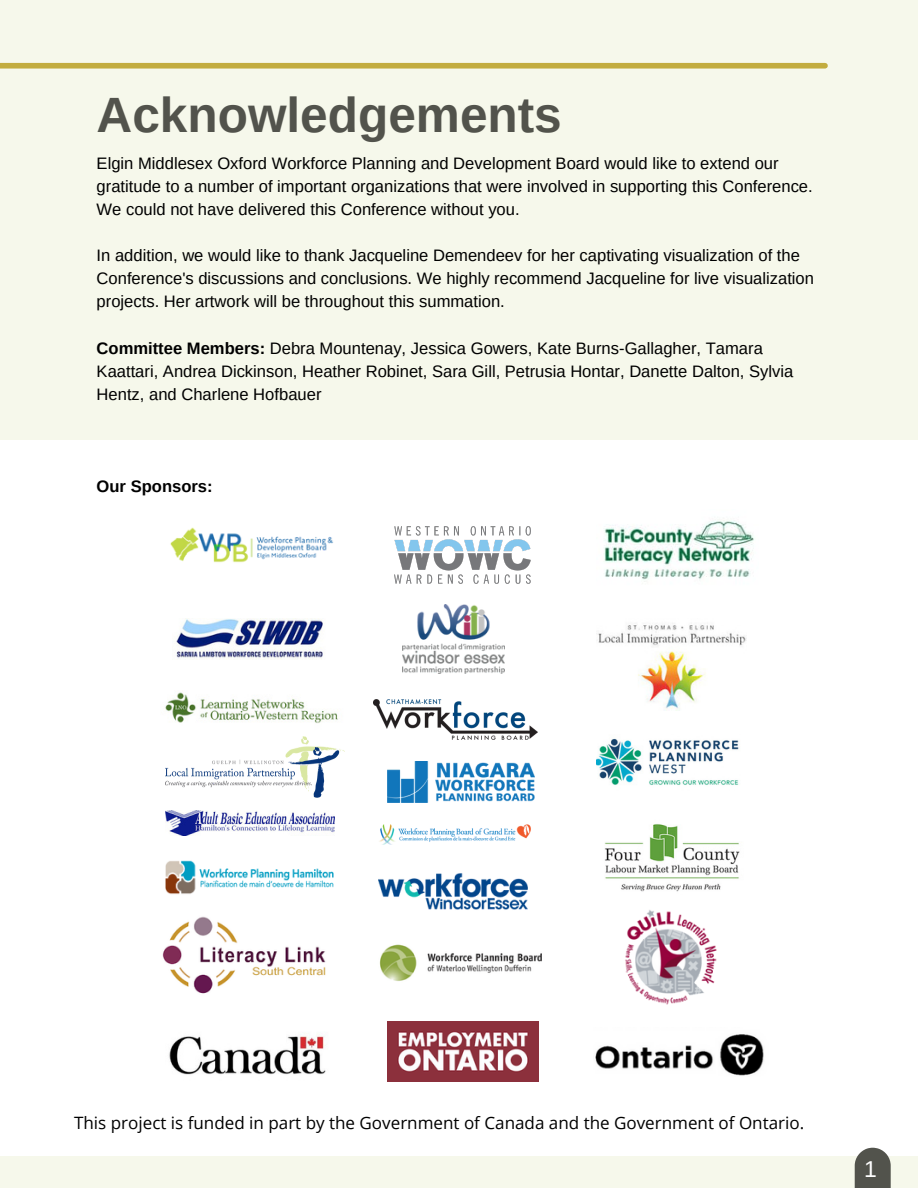
<style>
.page{position:relative;width:918px;height:1188px;background:#f6f8eb}
.page>*{position:absolute;margin:0;border:0;box-sizing:border-box;transform-origin:0 0}
.t1{font:700 49.65px "Arimo";color:#52534c}
.t2{font:22.95px "Arimo";color:#fff}
.t3{font:17.1px "Open Sans";color:#000}
.t4{font:16.65px/23.1px "Arimo";color:#000}
.t5{font:700 16.65px "Arimo";color:#000}
.s1{font-weight:700}
</style>
<div class="page">
<div style="left:0;top:440px;width:918px;height:715px;background:#fff"></div>
<img style="left:595px;top:1034px;width:169px;height:42px">
<img style="left:170px;top:527px;width:164px;height:36px">
<img style="left:394px;top:526px;width:137px;height:58px">
<img style="left:596px;top:738px;width:143px;height:47px">
<img style="left:165px;top:692px;width:173px;height:31px">
<img style="left:403px;top:605px;width:101px;height:68px">
<img style="left:598px;top:623px;width:149px;height:88px">
<img style="left:166px;top:737px;width:179px;height:60px">
<img style="left:169px;top:1034px;width:157px;height:41px">
<img style="left:387px;top:1022px;width:151px;height:59px">
<img style="left:604px;top:520px;width:150px;height:62px">
<img style="left:166px;top:811px;width:169px;height:24px">
<img style="left:162px;top:916px;width:164px;height:78px">
<img style="left:387px;top:761px;width:148px;height:42px">
<img style="left:166px;top:860px;width:168px;height:34px">
<img style="left:379px;top:944px;width:163px;height:37px">
<img style="left:176px;top:619px;width:147px;height:40px">
<img style="left:379px;top:873px;width:148px;height:37px">
<img style="left:374px;top:699px;width:164px;height:41px">
<img style="left:604px;top:824px;width:136px;height:68px">
<img style="left:625px;top:910px;width:92px;height:94px">
<img style="left:379px;top:825px;width:152px;height:20px">
<svg style="left:855px;top:1148px;width:36px;height:40px"></svg>
<div style="left:0;top:63px;width:825px;height:6px;background:#c2ac3f"></div>
<p class="t1" style="left:97px;top:87px;width:467px">Acknowledgements</p>
<p class="t4" style="left:97px;top:151px;width:718px">Elgin Middlesex Oxford Workforce Planning and Development Board would like to extend our gratitude to a number of important organizations that were involved in supporting this Conference.<br>We could not have delivered this Conference without you.</p>
<p class="t4" style="left:97px;top:244px;width:719px">In addition, we would like to thank Jacqueline Demendeev for her captivating visualization of the<br>Conference's discussions and conclusions. We highly recommend Jacqueline for live visualization projects. Her artwork will be throughout this summation.</p>
<p class="t4" style="left:97px;top:336px;width:698px"><span class="s1">Committee Members:</span> Debra Mountenay, Jessica Gowers, Kate Burns-Gallagher, Tamara<br>Kaattari, Andrea Dickinson, Heather Robinet, Sara Gill, Petrusia Hontar, Danette Dalton, Sylvia<br>Hentz, and Charlene Hofbauer</p>
<p class="t5" style="left:97px;top:477px;width:118px">Our Sponsors:</p>
<p class="t3" style="left:74px;top:1110px;width:732px">This project is funded in part by the Government of Canada and the Government of Ontario.</p>
<p class="t2" style="left:864px;top:1156px;width:14px">1</p>
</div>
